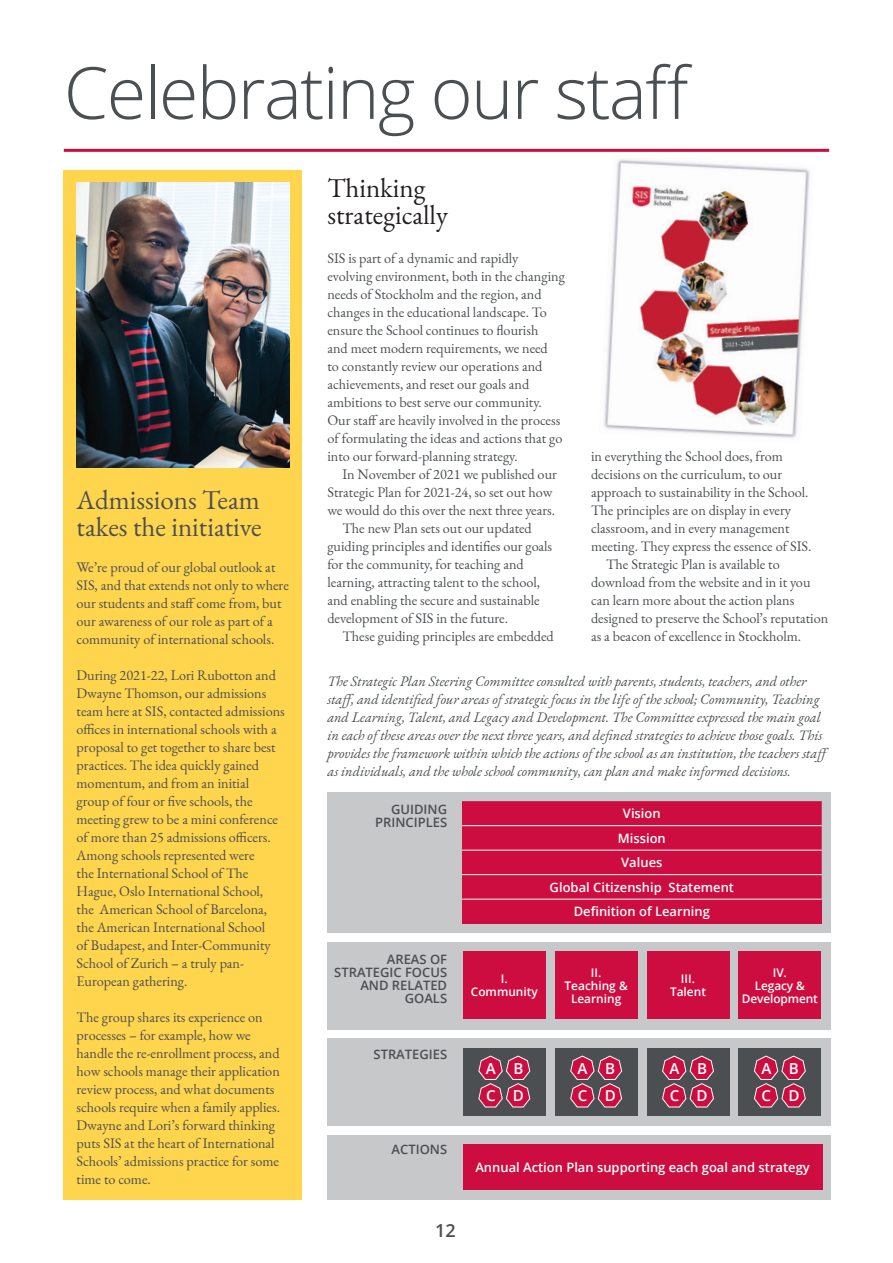
<style>
.page{position:relative;width:893px;height:1263px;background:#fff}
.page>*{position:absolute;margin:0;border:0;box-sizing:border-box;transform-origin:0 0}
.t1{font:300 72px "Open Sans";letter-spacing:-.025em;color:#4b4f52}
.t2{font:27px/27px "EB Garamond";color:#4b4f52}
.t3{font:27px/27px "EB Garamond";color:#231f20}
.t4{font:600 18px "Open Sans";color:#4b4f52}
.t5{font:600 15.15px/27.6px "Open Sans";color:#fff}
.t6{font:14.25px/18px "EB Garamond";color:#4b4f52}
.t7{font:italic 14.25px/18px "EB Garamond";color:#4b4f52}
.t8{font:600 12.9px/24.5px "Open Sans";color:#fff;text-align:center}
.t9{font:600 12.9px/12.9px "Open Sans";color:#4b4f52;text-align:right}
.t10{font:600 11.85px/12.9px "Open Sans";color:#fff;text-align:center}
</style>
<div class="page">
<hr style="left:64px;top:149px;width:765px;height:3px;background:#cd0d40">
<div style="left:64px;top:170px;width:238px;height:1029px;background:#fed54d"></div>
<img style="left:77px;top:183px;width:212px;height:285px">
<div style="left:328px;top:792px;width:503px;height:141px;background:#c7c8ca"></div>
<div style="left:328px;top:942px;width:503px;height:87px;background:#c7c8ca"></div>
<div style="left:328px;top:1038px;width:503px;height:88px;background:#c7c8ca"></div>
<div style="left:328px;top:1135px;width:503px;height:64px;background:#c7c8ca"></div>
<div style="left:462px;top:801px;width:360px;height:98px;background:#cd0d40"></div>
<div style="left:462px;top:899px;width:360px;height:25px;background:#cd0d40"></div>
<hr style="left:462px;top:825px;width:360px;height:1px;background:#fff">
<hr style="left:462px;top:850px;width:360px;height:1px;background:#fff">
<hr style="left:462px;top:874px;width:360px;height:1px;background:#fff">
<hr style="left:462px;top:899px;width:360px;height:1px;background:#fff">
<div style="left:463px;top:1144px;width:359px;height:46px;background:#cd0d40"></div>
<div style="left:463px;top:951px;width:83px;height:68px;background:#cd0d40"></div>
<div style="left:463px;top:1048px;width:83px;height:67px;background:#4b4f52"></div>
<div style="left:555px;top:1048px;width:82px;height:67px;background:#4b4f52"></div>
<div style="left:647px;top:1048px;width:82px;height:67px;background:#4b4f52"></div>
<div style="left:738px;top:1048px;width:83px;height:67px;background:#4b4f52"></div>
<div style="left:555px;top:951px;width:82px;height:68px;background:#cd0d40"></div>
<div style="left:647px;top:951px;width:82px;height:68px;background:#cd0d40"></div>
<div style="left:738px;top:951px;width:83px;height:68px;background:#cd0d40"></div>
<svg style="left:478px;top:1055px;width:52px;height:52px"></svg>
<svg style="left:570px;top:1055px;width:52px;height:52px"></svg>
<svg style="left:662px;top:1055px;width:52px;height:52px"></svg>
<svg style="left:754px;top:1055px;width:52px;height:52px"></svg>
<img style="left:604px;top:159px;width:206px;height:279px">
<h1 class="t1" style="left:64px;top:43px;width:630px">Celebrating our staff</h1>
<h2 class="t2" style="left:77px;top:487px;width:187px">Admissions Team takes the initiative</h2>
<p class="t6" style="left:77px;top:558px;width:214px">We’re proud of our global outlook at SIS, and that extends not only to where our students and staff come from, but our awareness of our role as part of a community of international schools.</p>
<p class="t6" style="left:77px;top:666px;width:210px">During 2021-22, Lori Rubotton and Dwayne Thomson, our admissions team here at SIS, contacted admissions offices in international schools with a proposal to get together to share best practices. The idea quickly gained momentum, and from an initial group of four or five schools, the meeting grew to be a mini conference of more than 25 admissions officers.<br>Among schools represented were<br>the International School of The Hague, Oslo International School,<br>the American School of Barcelona, the American International School<br>of Budapest, and Inter-Community School of Zurich – a truly pan-European gathering.</p>
<p class="t6" style="left:77px;top:1008px;width:205px">The group shares its experience on processes – for example, how we handle the re-enrollment process, and how schools manage their application review process, and what documents schools require when a family applies.<br>Dwayne and Lori’s forward thinking puts SIS at the heart of International Schools’ admissions practice for some time to come.</p>
<h2 class="t3" style="left:327px;top:175px;width:122px">Thinking strategically</h2>
<p class="t6" style="left:327px;top:249px;width:239px">SIS is part of a dynamic and rapidly evolving environment, both in the changing needs of Stockholm and the region, and changes in the educational landscape. To ensure the School continues to flourish<br>and meet modern requirements, we need<br>to constantly review our operations and achievements, and reset our goals and ambitions to best serve our community.<br>Our staff are heavily involved in the process of formulating the ideas and actions that go into our forward-planning strategy.</p>
<p class="t6" style="left:342px;top:465px;width:216px">In November of 2021 we published our</p>
<p class="t6" style="left:327px;top:483px;width:226px">Strategic Plan for 2021-24, so set out how</p>
<p class="t6" style="left:327px;top:501px;width:229px">we would do this over the next three years.</p>
<p class="t6" style="left:342px;top:519px;width:191px">The new Plan sets out our updated</p>
<p class="t6" style="left:327px;top:537px;width:226px">guiding principles and identifies our goals</p>
<p class="t6" style="left:327px;top:555px;width:198px">for the community, for teaching and</p>
<p class="t6" style="left:327px;top:573px;width:214px">learning, attracting talent to the school,</p>
<p class="t6" style="left:327px;top:591px;width:214px">and enabling the secure and sustainable</p>
<p class="t6" style="left:327px;top:609px;width:182px">development of SIS in the future.</p>
<p class="t6" style="left:342px;top:627px;width:213px">These guiding principles are embedded</p>
<p class="t6" style="left:591px;top:447px;width:193px">in everything the School does, from</p>
<p class="t6" style="left:591px;top:465px;width:193px">decisions on the curriculum, to our</p>
<p class="t6" style="left:591px;top:483px;width:219px">approach to sustainability in the School.</p>
<p class="t6" style="left:591px;top:501px;width:202px">The principles are on display in every</p>
<p class="t6" style="left:591px;top:519px;width:200px">classroom, and in every management</p>
<p class="t6" style="left:591px;top:537px;width:222px">meeting. They express the essence of SIS.</p>
<p class="t6" style="left:606px;top:555px;width:175px">The Strategic Plan is available to</p>
<p class="t6" style="left:591px;top:573px;width:221px">download from the website and in it you</p>
<p class="t6" style="left:591px;top:591px;width:205px">can learn more about the action plans</p>
<p class="t6" style="left:591px;top:609px;width:239px">designed to preserve the School’s reputation</p>
<p class="t6" style="left:591px;top:627px;width:212px">as a beacon of excellence in Stockholm.</p>
<p class="t7" style="left:327px;top:673px;width:506px">The Strategic Plan Steering Committee consulted with parents, students, teachers, and other staff, and identified four areas of strategic focus in the life of the school; Community, Teaching and Learning, Talent, and Legacy and Development. The Committee expressed the main goal in each of these areas over the next three years, and defined strategies to achieve those goals. This provides the framework within which the actions of the school as an institution, the teachers staff as individuals, and the whole school community, can plan and make informed decisions.</p>
<p class="t8" style="left:550px;top:801px;width:186px">Vision<br>Mission<br>Values<br>Global Citizenship Statement<br>Definition of Learning</p>
<p class="t9" style="left:375px;top:803px;width:73px">GUIDING<br>PRINCIPLES</p>
<p class="t9" style="left:334px;top:953px;width:114px">AREAS OF<br>STRATEGIC FOCUS<br>AND RELATED<br>GOALS</p>
<p class="t9" style="left:374px;top:1048px;width:75px">STRATEGIES</p>
<p class="t9" style="left:392px;top:1142px;width:57px">ACTIONS</p>
<p class="t10" style="left:471px;top:972px;width:68px">I.<br>Community</p>
<p class="t10" style="left:565px;top:966px;width:65px">II.<br>Teaching &amp;<br>Learning</p>
<p class="t10" style="left:670px;top:972px;width:37px">III.<br>Talent</p>
<p class="t10" style="left:742px;top:966px;width:77px">IV.<br>Legacy &amp;<br>Development</p>
<p class="t5" style="left:486px;top:1054px;width:40px">A B<br>C D</p>
<p class="t5" style="left:578px;top:1054px;width:40px">A B<br>C D</p>
<p class="t5" style="left:669px;top:1054px;width:40px">A B<br>C D</p>
<p class="t5" style="left:761px;top:1054px;width:40px">A B<br>C D</p>
<p class="t8" style="left:475px;top:1155px;width:336px">Annual Action Plan supporting each goal and strategy</p>
<p class="t4" style="left:435px;top:1218px;width:22px">12</p>
</div>
